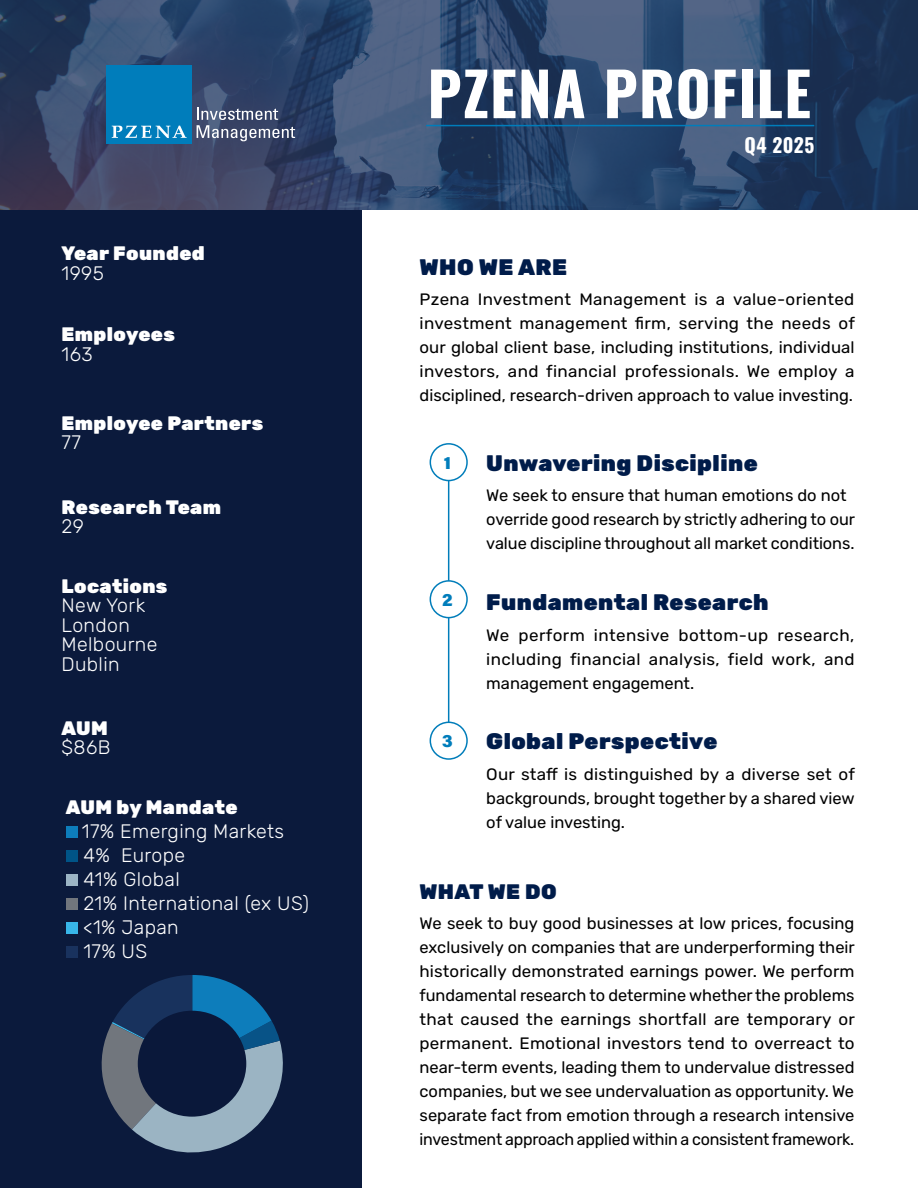
<style>
.page{position:relative;width:918px;height:1188px;background:#fff}
.page>*{position:absolute;margin:0;border:0;box-sizing:border-box;transform-origin:0 0}
.Heading{font:700 60px "Oswald";letter-spacing:.015em;color:#fff}
.t1{font:900 22.5px "Rubik";letter-spacing:.02em;color:#001c4a}
.t2{font:900 21px "Rubik";letter-spacing:.02em;color:#001c4a}
.t3{font:300 19.5px "Rubik";letter-spacing:.02em;color:#fff}
.t4{font:900 19.5px/19.5px "Rubik";letter-spacing:.02em;color:#fff}
.t5{font:700 19.5px "Oswald";letter-spacing:.02em;color:#fff}
.t6{font:18px "Acumin Variable Concept";color:#007dbb}
.t7{font:16.5px/24px "Rubik";color:#000;text-align:justify}
.s1{font-weight:300}
</style>
<div class="page">
<div style="left:0;top:0;width:362px;height:1188px;background:#0b1a3c"></div>
<img style="left:0;top:0;width:918px;height:210px">
<div style="left:66px;top:826px;width:12px;height:12px;background:#0d7dbb"></div>
<div style="left:66px;top:850px;width:12px;height:12px;background:#005487"></div>
<div style="left:66px;top:874px;width:12px;height:12px;background:#9bb4c4"></div>
<div style="left:66px;top:898px;width:12px;height:12px;background:#71767d"></div>
<div style="left:66px;top:922px;width:12px;height:12px;background:#38b6e9"></div>
<div style="left:66px;top:946px;width:12px;height:12px;background:#19325e"></div>
<hr style="left:426px;top:125px;width:388px;height:1px;background:#007dbb">
<hr style="left:448px;top:453px;width:1px;height:296px;background:#007dba">
<div style="left:430px;top:444px;width:37px;height:37px;background:#fff;border-radius:50%"></div>
<div style="left:430px;top:443px;width:38px;height:38px;border:2px solid #007dba;border-radius:50%"></div>
<div style="left:430px;top:581px;width:37px;height:37px;background:#fff;border-radius:50%"></div>
<div style="left:430px;top:580px;width:38px;height:38px;border:2px solid #007dba;border-radius:50%"></div>
<div style="left:430px;top:722px;width:37px;height:37px;background:#fff;border-radius:50%"></div>
<div style="left:430px;top:722px;width:38px;height:38px;border:2px solid #007dba;border-radius:50%"></div>
<svg style="left:101px;top:975px;width:182px;height:178px"></svg>
<div style="left:138px;top:1011px;width:108px;height:106px;background:#0a183a;border-radius:50%"></div>
<div style="left:106px;top:65px;width:85px;height:79px;background:#007dbb"></div>
<svg style="left:112px;top:126px;width:75px;height:12px"></svg>
<svg style="left:197px;top:107px;width:98px;height:34px;background:#616c87"></svg>
<p class="t4" style="left:62px;top:244px;width:145px">Year Founded</p>
<p class="t3" style="left:62px;top:262px;width:44px">1995</p>
<p class="t4" style="left:62px;top:325px;width:115px">Employees</p>
<p class="t3" style="left:62px;top:343px;width:33px">163</p>
<p class="t4" style="left:62px;top:414px;width:203px">Employee Partners</p>
<p class="t3" style="left:62px;top:432px;width:21px">77</p>
<p class="t4" style="left:62px;top:498px;width:161px">Research Team</p>
<p class="t3" style="left:62px;top:516px;width:24px">29</p>
<p class="t4" style="left:62px;top:577px;width:107px">Locations<br><span class="s1">New York</span></p>
<p class="t3" style="left:62px;top:614px;width:70px">London</p>
<p class="t3" style="left:62px;top:634px;width:97px">Melbourne</p>
<p class="t3" style="left:62px;top:653px;width:60px">Dublin</p>
<p class="t4" style="left:62px;top:719px;width:48px">AUM</p>
<p class="t3" style="left:62px;top:736px;width:50px">$86B</p>
<p class="t4" style="left:66px;top:798px;width:173px">AUM by Mandate</p>
<p class="t3" style="left:82px;top:820px;width:204px">17% Emerging Markets</p>
<p class="t3" style="left:83px;top:844px;width:103px">4% Europe</p>
<p class="t3" style="left:83px;top:868px;width:98px">41% Global</p>
<p class="t3" style="left:83px;top:892px;width:227px">21% International (ex US)</p>
<p class="t3" style="left:83px;top:916px;width:97px">&lt;1% Japan</p>
<p class="t3" style="left:83px;top:940px;width:65px">17% US</p>
<p class="Heading" style="left:428px;top:62px;width:385px">PZENA PROFILE</p>
<p class="t1" style="left:420px;top:254px;width:149px">WHO WE ARE</p>
<p class="t5" style="left:745px;top:134px;width:71px">Q4 2025</p>
<p class="t7" style="left:420px;top:288px;width:437px">Pzena Investment Management is a value-oriented investment management firm, serving the needs of our global client base, including institutions, individual investors, and financial professionals. We employ a disciplined, research-driven approach to value investing.</p>
<p class="t6" style="left:444px;top:450px;width:9px">1</p>
<p class="t1" style="left:486px;top:450px;width:273px">Unwavering Discipline</p>
<p class="t6" style="left:442px;top:587px;width:12px">2</p>
<p class="t6" style="left:442px;top:729px;width:12px">3</p>
<p class="t7" style="left:486px;top:484px;width:362px">We seek to ensure that human emotions do not</p>
<p class="t7" style="left:486px;top:508px;width:370px">override good research by strictly adhering to our value discipline throughout all market conditions.</p>
<p class="t1" style="left:486px;top:589px;width:284px">Fundamental Research</p>
<p class="t7" style="left:486px;top:623px;width:370px">We perform intensive bottom-up research, including financial analysis, field work, and management engagement.</p>
<p class="t1" style="left:486px;top:728px;width:233px">Global Perspective</p>
<p class="t7" style="left:486px;top:762px;width:370px">Our staff is distinguished by a diverse set of backgrounds, brought together by a shared view of value investing.</p>
<p class="t2" style="left:420px;top:879px;width:139px">WHAT WE DO</p>
<p class="t7" style="left:420px;top:912px;width:437px">We seek to buy good businesses at low prices, focusing exclusively on companies that are underperforming their historically demonstrated earnings power. We perform fundamental research to determine whether the problems that caused the earnings shortfall are temporary or permanent. Emotional investors tend to overreact to near-term events, leading them to undervalue distressed companies, but we see undervaluation as opportunity. We separate fact from emotion through a research intensive investment approach applied within a consistent framework.</p>
</div>
